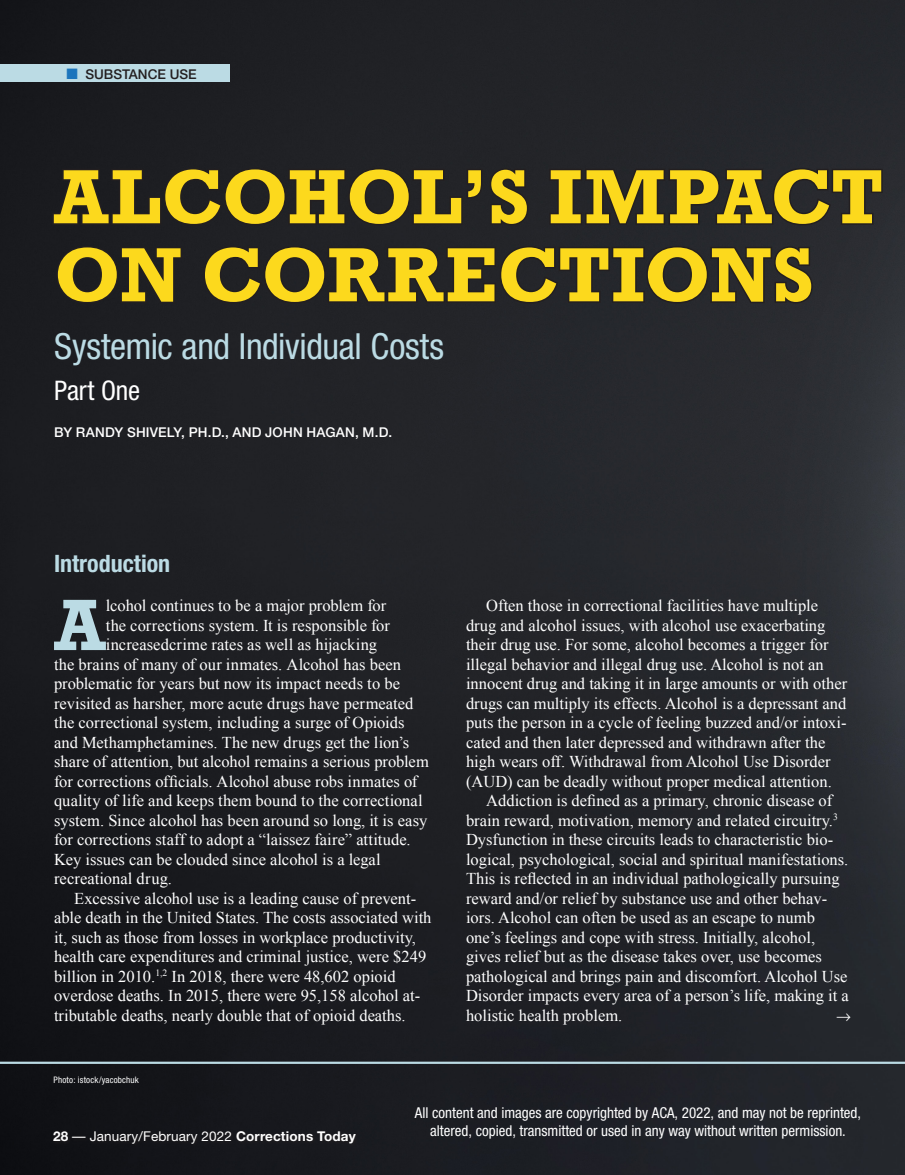
<style>
.page{position:relative;width:905px;height:1175px;background:#fff}
.page>*{position:absolute;margin:0;border:0;box-sizing:border-box;transform-origin:0 0}
.FE_Headline{font:700 78px/78px "Rockwell";letter-spacing:-.005em;color:#fcd91d}
.FE_Drop_Caps{font:700 73.95px "Rockwell";color:#bbdbe4}
.FE_Subhead{font:condensed 36px "Helvetica Neue";letter-spacing:-.01em;color:#bbdbe4}
.FE_Subhead-2{font:condensed 27px "Helvetica Neue";letter-spacing:-.005em;color:#fff}
.FE_Subheads_Body{font:700 condensed 24px "Helvetica Neue";color:#bbdbe4}
.Body_Text_LP{font:16.5px/19.5px "Times New Roman";color:#fff}
.FE_Drop_Caps-2{font:16.5px "Times New Roman";color:#fff}
.t1{font:condensed 15px/18px "Helvetica Neue";color:#fff;text-align:center}
.t2{font:13.5px "Helvetica Neue";letter-spacing:.01em;color:#fff}
.FE_Byline{font:500 13.5px "Helvetica Neue";letter-spacing:.015em;color:#fff}
.FE_Descriptor{font:500 13.5px "Helvetica Neue";color:#231f20}
.Photo_Credits{font:condensed 9px "Helvetica Neue";letter-spacing:.02em;color:#fff}
.s1{color:#1c75bc}
.s2{font-weight:700}
</style>
<div class="page">
<img style="left:0;top:0;width:904px;height:1174px">
<div style="left:0;top:65px;width:230px;height:17px;background:#bbdbe4"></div>
<div style="left:51px;top:166px;width:479px;height:61px;background:#222023"></div>
<svg style="left:547px;top:166px;width:337px;height:61px;background:#252529"></svg>
<div style="left:55px;top:244px;width:128px;height:61px;background:#1e1e21"></div>
<div style="left:202px;top:244px;width:612px;height:61px;background:#232327"></div>
<hr style="left:0;top:1061px;width:904px;height:2px;background:#bbdbe4">
<div style="left:51px;top:1129px;width:309px;height:19px;background:#17181c"></div>
<svg style="left:836px;top:1013px;width:14px;height:8px"></svg>
<p class="FE_Descriptor" style="left:66px;top:66px;width:132px"><span class="s1">■</span> SUBSTANCE USE</p>
<p class="FE_Headline" style="left:54px;top:158px;width:831px">ALCOHOL’S IMPACT<br>ON CORRECTIONS</p>
<p class="FE_Subhead" style="left:54px;top:326px;width:391px">Systemic and Individual Costs</p>
<p class="FE_Subhead-2" style="left:54px;top:374px;width:88px">Part One</p>
<p class="FE_Byline" style="left:54px;top:424px;width:339px">BY RANDY SHIVELY, PH.D., AND JOHN HAGAN, M.D.</p>
<p class="FE_Subheads_Body" style="left:54px;top:549px;width:118px">Introduction</p>
<p class="FE_Drop_Caps" style="left:54px;top:580px;width:53px">A</p>
<p class="FE_Drop_Caps-2" style="left:106px;top:594px;width:282px">lcohol continues to be a major problem for</p>
<p class="FE_Drop_Caps-2" style="left:106px;top:613px;width:285px">the corrections system. It is responsible for</p>
<p class="FE_Drop_Caps-2" style="left:106px;top:633px;width:273px">increasedcrime rates as well as hijacking</p>
<p class="FE_Drop_Caps-2" style="left:54px;top:652px;width:348px">the brains of many of our inmates. Alcohol has been</p>
<p class="FE_Drop_Caps-2" style="left:54px;top:672px;width:347px">problematic for years but now its impact needs to be</p>
<p class="FE_Drop_Caps-2" style="left:54px;top:691px;width:361px">revisited as harsher, more acute drugs have permeated</p>
<p class="FE_Drop_Caps-2" style="left:54px;top:711px;width:352px">the correctional system, including a surge of Opioids</p>
<p class="FE_Drop_Caps-2" style="left:54px;top:730px;width:357px">and Methamphetamines. The new drugs get the lion’s</p>
<p class="FE_Drop_Caps-2" style="left:54px;top:750px;width:376px">share of attention, but alcohol remains a serious problem</p>
<p class="FE_Drop_Caps-2" style="left:54px;top:769px;width:365px">for corrections officials. Alcohol abuse robs inmates of</p>
<p class="FE_Drop_Caps-2" style="left:54px;top:789px;width:370px">quality of life and keeps them bound to the correctional</p>
<p class="FE_Drop_Caps-2" style="left:54px;top:808px;width:375px">system. Since alcohol has been around so long, it is easy</p>
<p class="FE_Drop_Caps-2" style="left:54px;top:828px;width:358px">for corrections staff to adopt a “laissez faire” attitude.</p>
<p class="FE_Drop_Caps-2" style="left:54px;top:847px;width:328px">Key issues can be clouded since alcohol is a legal</p>
<p class="FE_Drop_Caps-2" style="left:54px;top:867px;width:119px">recreational drug.</p>
<p class="Body_Text_LP" style="left:54px;top:888px;width:379px;text-indent:20px">Excessive alcohol use is a leading cause of prevent&shy;able death in the United States. The costs associated with it, such as those from losses in workplace productivity, health care expenditures and criminal justice, were $249 billion in 2010.<sup>1,2</sup> In 2018, there were 48,602 opioid overdose deaths. In 2015, there were 95,158 alcohol at&shy;tributable deaths, nearly double that of opioid deaths.</p>
<p class="Photo_Credits" style="left:53px;top:1074px;width:87px">Photo: istock/yacobchuk</p>
<p class="Body_Text_LP" style="left:466px;top:595px;width:382px;text-indent:20px">Often those in correctional facilities have multiple drug and alcohol issues, with alcohol use exacerbating their drug use. For some, alcohol becomes a trigger for illegal behavior and illegal drug use. Alcohol is not an innocent drug and taking it in large amounts or with other drugs can multiply its effects. Alcohol is a depressant and puts the person in a cycle of feeling buzzed and/or intoxi&shy;cated and then later depressed and withdrawn after the high wears off. Withdrawal from Alcohol Use Disorder (AUD) can be deadly without proper medical attention.</p>
<p class="Body_Text_LP" style="left:466px;top:790px;width:384px;text-indent:20px">Addiction is defined as a primary, chronic disease of brain reward, motivation, memory and related circuitry.<sup>3<br></sup>Dysfunction in these circuits leads to characteristic bio&shy;logical, psychological, social and spiritual manifestations.<br>This is reflected in an individual pathologically pursuing reward and/or relief by substance use and other behav&shy;iors. Alcohol can often be used as an escape to numb one’s feelings and cope with stress. Initially, alcohol, gives relief but as the disease takes over, use becomes pathological and brings pain and discomfort. Alcohol Use Disorder impacts every area of a person’s life, making it a holistic health problem.</p>
<p class="t2" style="left:53px;top:1128px;width:304px"><span class="s2">28</span> — January/February 2022 <span class="s2">Corrections Today</span></p>
<p class="t1" style="left:415px;top:1103px;width:447px">All content and images are copyrighted by ACA, 2022, and may not be reprinted, altered, copied, transmitted or used in any way without written permission.</p>
</div>
